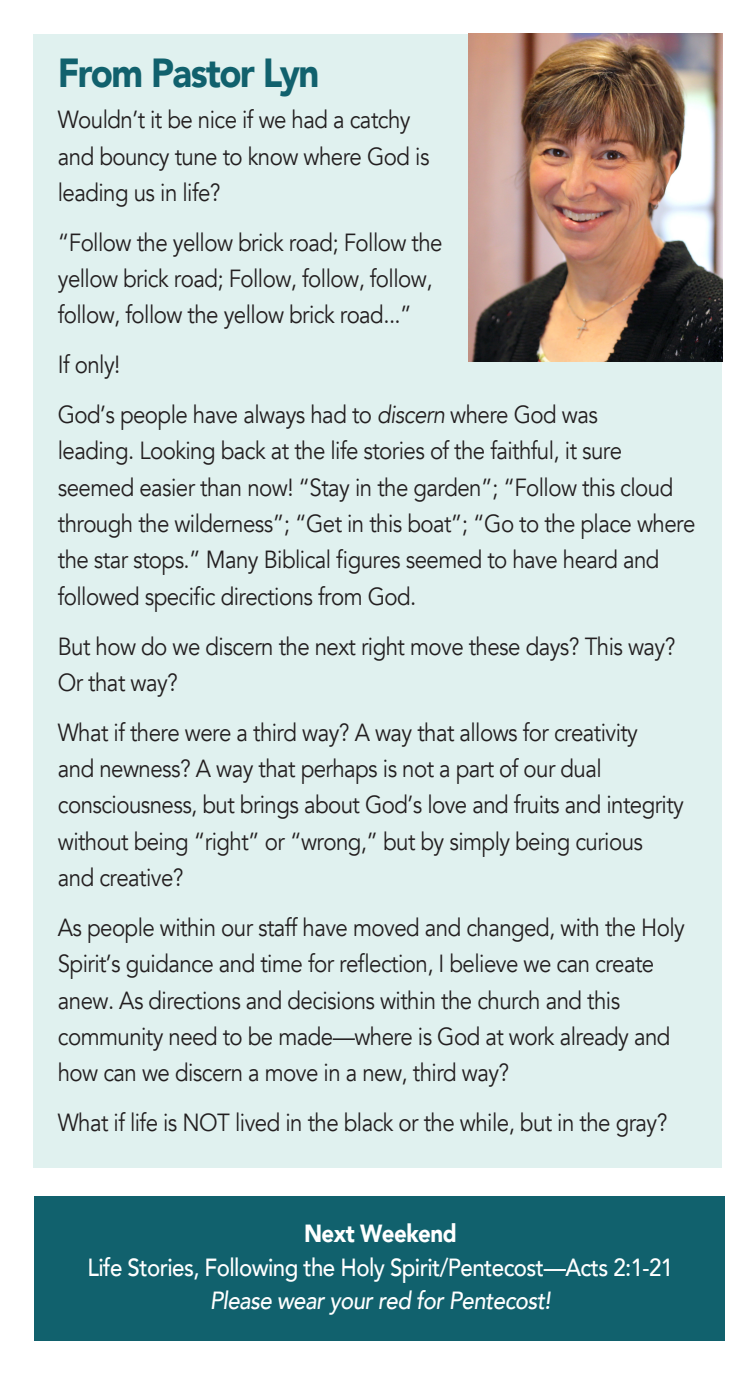
<style>
.page{position:relative;width:756px;height:1377px;background:#fff}
.page>*{position:absolute;margin:0;border:0;box-sizing:border-box;transform-origin:0 0}
.TEXT{font:900 40.5px "Avenir";letter-spacing:-.04em;color:#11616d;scale:.9 1}
.TEXT-2{font:24.75px/36.4px "Avenir";letter-spacing:-.025em;color:#231f20;scale:.9 1}
.t1{font:500 24.75px "Avenir";letter-spacing:-.025em;color:#fff;scale:.9 1}
.t2{font:italic 500 24.75px "Avenir";letter-spacing:-.025em;color:#fff;scale:.9 1}
.t3{font:900 24.75px "Avenir";letter-spacing:-.025em;color:#fff;scale:.9 1}
.s1{font-style:italic}
</style>
<div class="page">
<div style="left:34px;top:34px;width:688px;height:1134px;background:#e0f1ef"></div>
<div style="left:34px;top:1196px;width:691px;height:145px;background:#11616d"></div>
<img style="left:468px;top:34px;width:255px;height:328px">
<p class="TEXT" style="left:58px;top:39px;width:292px">From Pastor Lyn</p>
<p class="TEXT-2" style="left:58px;top:102px;width:414px">Wouldn’t it be nice if we had a catchy and bouncy tune to know where God is leading us in life?</p>
<p class="TEXT-2" style="left:58px;top:224px;width:429px">“Follow the yellow brick road; Follow the yellow brick road; Follow, follow, follow, follow, follow the yellow brick road...”</p>
<p class="TEXT-2" style="left:58px;top:347px;width:71px">If only!</p>
<p class="TEXT-2" style="left:58px;top:397px;width:710px">God’s people have always had to <span class="s1">discern</span> where God was<br>leading. Looking back at the life stories of the faithful, it sure seemed easier than now! “Stay in the garden”; “Follow this cloud through the wilderness”; “Get in this boat”; “Go to the place where the star stops.” Many Biblical figures seemed to have heard and followed specific directions from God.</p>
<p class="TEXT-2" style="left:58px;top:628px;width:688px">But how do we discern the next right move these days? This way?<br>Or that way?</p>
<p class="TEXT-2" style="left:58px;top:715px;width:697px">What if there were a third way? A way that allows for creativity<br>and newness? A way that perhaps is not a part of our dual consciousness, but brings about God’s love and fruits and integrity without being “right” or “wrong,” but by simply being curious and creative?</p>
<p class="TEXT-2" style="left:58px;top:910px;width:698px">As people within our staff have moved and changed, with the Holy Spirit’s guidance and time for reflection, I believe we can create anew. As directions and decisions within the church and this community need to be made—where is God at work already and how can we discern a move in a new, third way?</p>
<p class="TEXT-2" style="left:58px;top:1105px;width:679px">What if life is NOT lived in the black or the while, but in the gray?</p>
<p class="t3" style="left:304px;top:1212px;width:171px">Next Weekend</p>
<p class="t1" style="left:87px;top:1246px;width:653px">Life Stories, Following the Holy Spirit/Pentecost—Acts 2:1-21</p>
<p class="t2" style="left:210px;top:1286px;width:380px">Please wear your red for Pentecost!</p>
</div>
